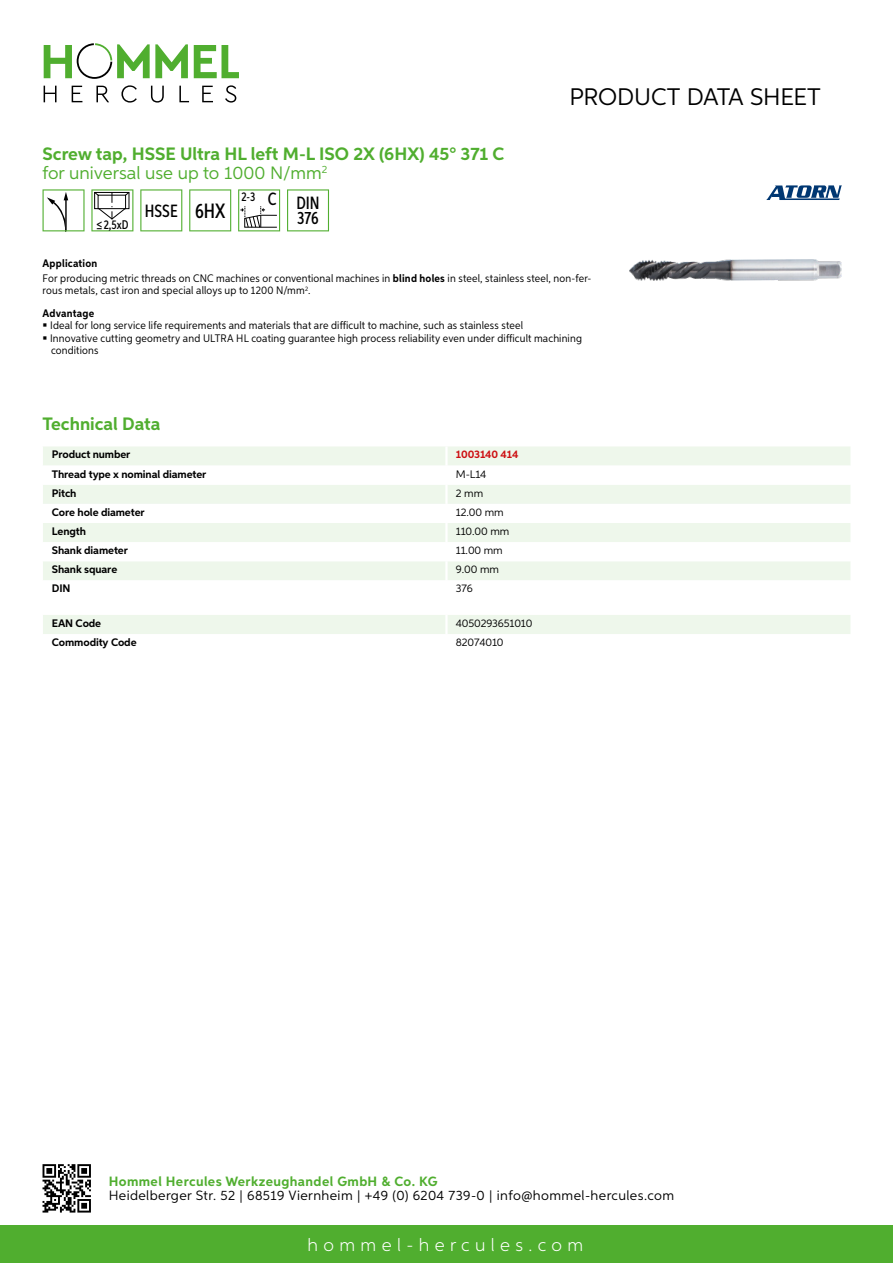
<style>
.page{position:relative;width:893px;height:1263px;background:#fff}
.page>*{position:absolute;margin:0;border:0;box-sizing:border-box;transform-origin:0 0}
.t1{font:24px "Aspira";letter-spacing:-.01em;color:#000}
.t2{font:700 18px/19.8px "Aspira";color:#50ae2f}
.t3{font:300 18px "Aspira";letter-spacing:.3em;color:#fff}
.t4{font:500 17.85px/14.9px "Aspira XX Nar";color:#000;text-align:right}
.t5{font:13.5px "Aspira";letter-spacing:.03em;color:#000}
.t6{font:700 13.5px "Aspira";letter-spacing:.03em;color:#50ae2f}
.t7{font:500 12.6px "Aspira XX Nar";color:#000}
.t8{font:10.95px/12.5px "Aspira Nar";letter-spacing:.015em;color:#000}
.t9{font:700 10.95px "Aspira";letter-spacing:-.01em;color:#000}
.t10{font:10.95px "Aspira";letter-spacing:-.01em;color:#000}
.t11{font:700 10.95px "Aspira";letter-spacing:-.01em;color:#cd1013}
.s1{font-weight:400}
.s2{font-size:20.7px}
.s3{font-weight:700}
</style>
<div class="page">
<div style="left:0;top:1226px;width:893px;height:37px;background:#50ae2f"></div>
<svg style="left:43px;top:1164px;width:48px;height:48px"></svg>
<svg style="left:194px;top:45px;width:45px;height:33px"></svg>
<svg style="left:44px;top:43px;width:144px;height:36px"></svg>
<svg style="left:44px;top:86px;width:13px;height:16px"></svg>
<svg style="left:72px;top:86px;width:10px;height:16px"></svg>
<svg style="left:96px;top:86px;width:13px;height:16px"></svg>
<svg style="left:121px;top:85px;width:16px;height:18px"></svg>
<svg style="left:151px;top:86px;width:13px;height:17px"></svg>
<svg style="left:179px;top:86px;width:10px;height:16px"></svg>
<svg style="left:202px;top:86px;width:11px;height:16px"></svg>
<svg style="left:225px;top:85px;width:11px;height:18px"></svg>
<div style="left:43px;top:446px;width:807px;height:19px;background:#eef7eb"></div>
<svg style="left:43px;top:485px;width:807px;height:95px;fill:#eef7eb"></svg>
<hr style="left:445px;top:446px;width:3px;height:20px;background:#fff">
<hr style="left:445px;top:485px;width:3px;height:19px;background:#fff">
<hr style="left:445px;top:504px;width:3px;height:19px;background:#fff">
<hr style="left:445px;top:523px;width:3px;height:19px;background:#fff">
<hr style="left:445px;top:542px;width:3px;height:19px;background:#fff">
<hr style="left:445px;top:561px;width:3px;height:19px;background:#fff">
<div style="left:43px;top:615px;width:807px;height:19px;background:#eef7eb"></div>
<svg style="left:43px;top:189px;width:42px;height:42px"></svg>
<svg style="left:91px;top:189px;width:42px;height:42px"></svg>
<svg style="left:140px;top:189px;width:42px;height:42px"></svg>
<svg style="left:189px;top:189px;width:42px;height:42px"></svg>
<svg style="left:238px;top:189px;width:42px;height:42px"></svg>
<svg style="left:287px;top:189px;width:42px;height:42px"></svg>
<img style="left:629px;top:259px;width:213px;height:21px">
<svg style="left:766px;top:185px;width:76px;height:15px"></svg>
<h2 class="t2" style="left:43px;top:144px;width:463px">Screw tap, HSSE Ultra HL left M-L ISO 2X (6HX) 45° 371 C <span class="s1">for universal use up to 1000 N/mm</span><sup>2</sup></h2>
<p class="t7" style="left:96px;top:217px;width:34px">≤2,5xD</p>
<h3 class="t4" style="left:145px;top:203px;width:82px">HSSE <span class="s2">6HX</span></h3>
<h3 class="t4" style="left:241px;top:196px;width:80px"><sup>2-3</sup> C DIN<br>376</h3>
<h1 class="t1" style="left:569px;top:82px;width:253px">Product data sh eet</h1>
<p class="t8" style="left:43px;top:256px;width:550px;line-height:15.1px"><span class="s3">Application<br></span>For producing metric threads on CNC machines or conventional machines in <span class="s3">blind holes</span> in steel, stainless steel, non-fer-</p>
<p class="t8" style="left:43px;top:279px;width:270px;line-height:22.2px">rous metals, cast iron and special alloys up to 1200 N/mm<sup>2</sup>.<br><span class="s3">Advantage</span></p>
<p class="t8" style="left:50px;top:319px;width:533px">Ideal for long service life requirements and materials that are difficult to machine, such as stainless steel<br>Innovative cutting geometry and ULTRA HL coating guarantee high process reliability even under difficult machining conditions</p>
<h2 class="t2" style="left:43px;top:414px;width:120px">Technical Data</h2>
<p class="t9" style="left:52px;top:448px;width:80px">Product number</p>
<p class="t11" style="left:456px;top:448px;width:64px">1003140 414</p>
<p class="t9" style="left:52px;top:467px;width:156px">Thread type x nominal diameter</p>
<p class="t10" style="left:456px;top:467px;width:32px">M-L14</p>
<p class="t9" style="left:52px;top:486px;width:26px">Pitch</p>
<p class="t10" style="left:456px;top:486px;width:29px">2 mm</p>
<p class="t9" style="left:52px;top:505px;width:94px">Core hole diameter</p>
<p class="t10" style="left:456px;top:505px;width:49px">12.00 mm</p>
<p class="t9" style="left:52px;top:524px;width:36px">Length</p>
<p class="t10" style="left:456px;top:524px;width:55px">110.00 mm</p>
<p class="t9" style="left:52px;top:544px;width:78px">Shank diameter</p>
<p class="t10" style="left:456px;top:544px;width:48px">11.00 mm</p>
<p class="t9" style="left:52px;top:563px;width:67px">Shank square</p>
<p class="t10" style="left:456px;top:563px;width:45px">9.00 mm</p>
<p class="t9" style="left:52px;top:582px;width:20px">DIN</p>
<p class="t10" style="left:456px;top:582px;width:18px">376</p>
<p class="t9" style="left:52px;top:616px;width:51px">EAN Code</p>
<p class="t10" style="left:456px;top:616px;width:78px">4050293651010</p>
<p class="t9" style="left:52px;top:635px;width:86px">Commodity Code</p>
<p class="t10" style="left:456px;top:636px;width:49px">82074010</p>
<p class="t6" style="left:109px;top:1172px;width:330px">Hommel Hercules Werkzeughandel GmbH &amp; Co. KG</p>
<p class="t5" style="left:109px;top:1187px;width:567px">Heidelberger Str. 52 | 68519 Viernheim | +49 (0) 6204 739-0 | info@hommel-hercules.com</p>
<h2 class="t3" style="left:307px;top:1234px;width:277px">hommel-hercules.com</h2>
</div>
